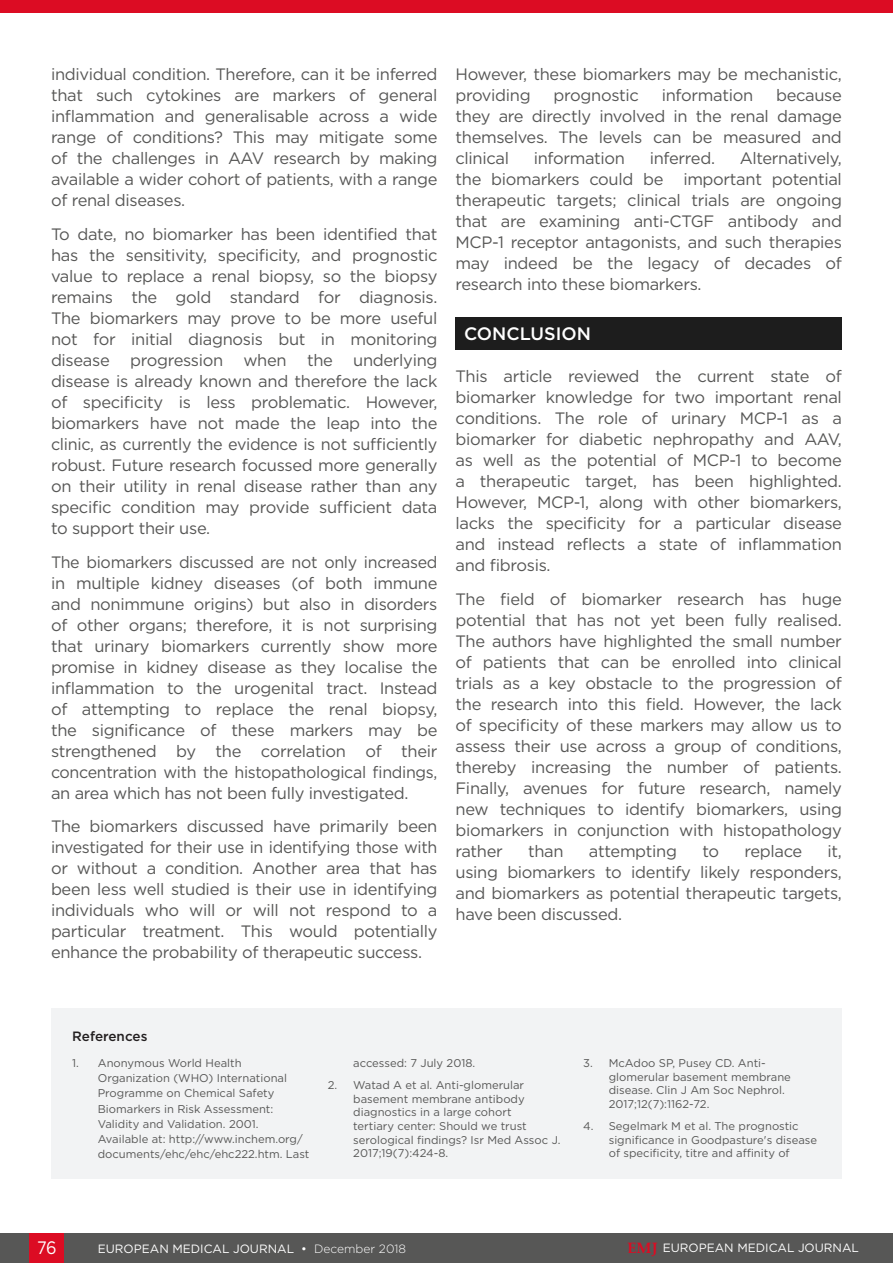
<style>
.page{position:relative;width:893px;height:1263px;background:#fff}
.page>*{position:absolute;margin:0;border:0;box-sizing:border-box;transform-origin:0 0}
.H1__Heading_1{font:500 18px "Gotham";color:#fff}
.t1{font:18px "Gotham";color:#fff;scale:.9 1}
.Body_Text{font:16.5px/21px "Gotham";letter-spacing:-.02em;color:#575756;text-align:justify}
.t2{font:500 13.5px "Gotham";color:#231f20}
.t3{font:12px "Gotham";color:#fff}
.t4{font:11.25px/13.6px "Gotham";color:#575756}
.s1{font-weight:300}
.s2{font-family:"Palatino Linotype";font-weight:700;font-size:15px;color:#dc0c23}
</style>
<div class="page">
<div style="left:0;top:1233px;width:893px;height:30px;background:#575756"></div>
<div style="left:30px;top:1233px;width:34px;height:30px;background:#dc0c23"></div>
<div style="left:0;top:0;width:893px;height:13px;background:#dc0c23"></div>
<div style="left:51px;top:1008px;width:791px;height:171px;background:#f2f3f4"></div>
<div style="left:455px;top:317px;width:387px;height:32px;background:#1d1d1d"></div>
<p class="Body_Text" style="left:51px;top:63px;width:388px">individual condition. Therefore, can it be inferred that such cytokines are markers of general inflammation and generalisable across a wide range of conditions? This may mitigate some of the challenges in AAV research by making available a wider cohort of patients, with a range of renal diseases.</p>
<p class="Body_Text" style="left:51px;top:223px;width:388px">To date, no biomarker has been identified that has the sensitivity, specificity, and prognostic value to replace a renal biopsy, so the biopsy remains the gold standard for diagnosis.<br>The biomarkers may prove to be more useful not for initial diagnosis but in monitoring disease progression when the underlying disease is already known and therefore the lack of specificity is less problematic. However, biomarkers have not made the leap into the clinic, as currently the evidence is not sufficiently robust. Future research focussed more generally on their utility in renal disease rather than any specific condition may provide sufficient data to support their use.</p>
<p class="Body_Text" style="left:51px;top:551px;width:388px">The biomarkers discussed are not only increased in multiple kidney diseases (of both immune and nonimmune origins) but also in disorders of other organs; therefore, it is not surprising that urinary biomarkers currently show more promise in kidney disease as they localise the inflammation to the urogenital tract. Instead of attempting to replace the renal biopsy, the significance of these markers may be strengthened by the correlation of their concentration with the histopathological findings, an area which has not been fully investigated.</p>
<p class="Body_Text" style="left:51px;top:816px;width:388px">The biomarkers discussed have primarily been investigated for their use in identifying those with or without a condition. Another area that has been less well studied is their use in identifying individuals who will or will not respond to a particular treatment. This would potentially enhance the probability of therapeutic success.</p>
<p class="Body_Text" style="left:455px;top:63px;width:388px">However, these biomarkers may be mechanistic, providing</p>
<p class="Body_Text" style="left:554px;top:84px;width:87px">prognostic</p>
<p class="Body_Text" style="left:662px;top:84px;width:93px">information</p>
<p class="Body_Text" style="left:455px;top:84px;width:388px;text-indent:321px">because they are directly involved in the renal damage themselves. The levels can be measured and clinical</p>
<p class="Body_Text" style="left:534px;top:147px;width:93px">information</p>
<p class="Body_Text" style="left:650px;top:147px;width:67px">inferred.</p>
<p class="Body_Text" style="left:455px;top:147px;width:388px;text-indent:284px">Alternatively, the biomarkers could be important potential therapeutic targets; clinical trials are ongoing that are examining anti-CTGF antibody and MCP-1 receptor antagonists, and such therapies may indeed be the legacy of decades of research into these biomarkers.</p>
<p class="H1__Heading_1" style="left:464px;top:321px;width:128px">CONCLUSION</p>
<p class="Body_Text" style="left:455px;top:365px;width:388px">This article reviewed the current state of biomarker knowledge for two important renal conditions. The role of urinary MCP-1 as a biomarker for diabetic nephropathy and AAV, as well as the potential of MCP-1 to become a therapeutic target, has been highlighted.<br>However, MCP-1, along with other biomarkers, lacks the specificity for a particular disease and instead reflects a state of inflammation and fibrosis.</p>
<p class="Body_Text" style="left:455px;top:588px;width:388px">The field of biomarker research has huge potential that has not yet been fully realised.<br>The authors have highlighted the small number of patients that can be enrolled into clinical trials as a key obstacle to the progression of the research into this field. However, the lack of specificity of these markers may allow us to assess their use across a group of conditions, thereby increasing the number of patients.<br>Finally, avenues for future research, namely new techniques to identify biomarkers, using biomarkers in conjunction with histopathology rather</p>
<p class="Body_Text" style="left:528px;top:840px;width:37px">than</p>
<p class="Body_Text" style="left:589px;top:840px;width:90px">attempting</p>
<p class="Body_Text" style="left:702px;top:840px;width:18px">to</p>
<p class="Body_Text" style="left:744px;top:840px;width:59px">replace</p>
<p class="Body_Text" style="left:455px;top:840px;width:388px;text-indent:372px">it, using biomarkers to identify likely responders, and biomarkers as potential therapeutic targets, have been discussed.</p>
<p class="t2" style="left:72px;top:1027px;width:77px">References</p>
<p class="t4" style="left:98px;top:1055px;width:213px;line-height:15.1px;text-indent:-26px">1. Anonymous World Health Organization (WHO) International Programme on Chemical Safety Biomarkers in Risk Assessment:<br>Validity and Validation. 2001.<br>Available at: http://www.inchem.org/ documents/ehc/ehc/ehc222.htm. Last</p>
<p class="t4" style="left:353px;top:1056px;width:123px">accessed: 7 July 2018.</p>
<p class="t4" style="left:353px;top:1078px;width:209px;text-indent:-26px">2. Watad A et al. Anti-glomerular basement membrane antibody diagnostics in a large cohort<br>tertiary center: Should we trust serological findings? Isr Med Assoc J.<br>2017;19(7):424-8.</p>
<p class="t4" style="left:609px;top:1056px;width:184px;text-indent:-26px">3. McAdoo SP, Pusey CD. Anti&shy;glomerular basement membrane disease. Clin J Am Soc Nephrol.<br>2017;12(7):1162-72.</p>
<p class="t4" style="left:609px;top:1119px;width:210px;text-indent:-26px">4. Segelmark M et al. The prognostic significance in Goodpasture's disease of specificity, titre and affinity of</p>
<p class="t1" style="left:37px;top:1236px;width:23px">76</p>
<p class="t3" style="left:98px;top:1241px;width:310px">EUROPEAN MEDICAL JOURNAL • <span class="s1">December 2018</span></p>
<p class="t3" style="left:627px;top:1240px;width:233px"><span class="s2">EMJ</span> EUROPEAN MEDICAL JOURNAL</p>
</div>
